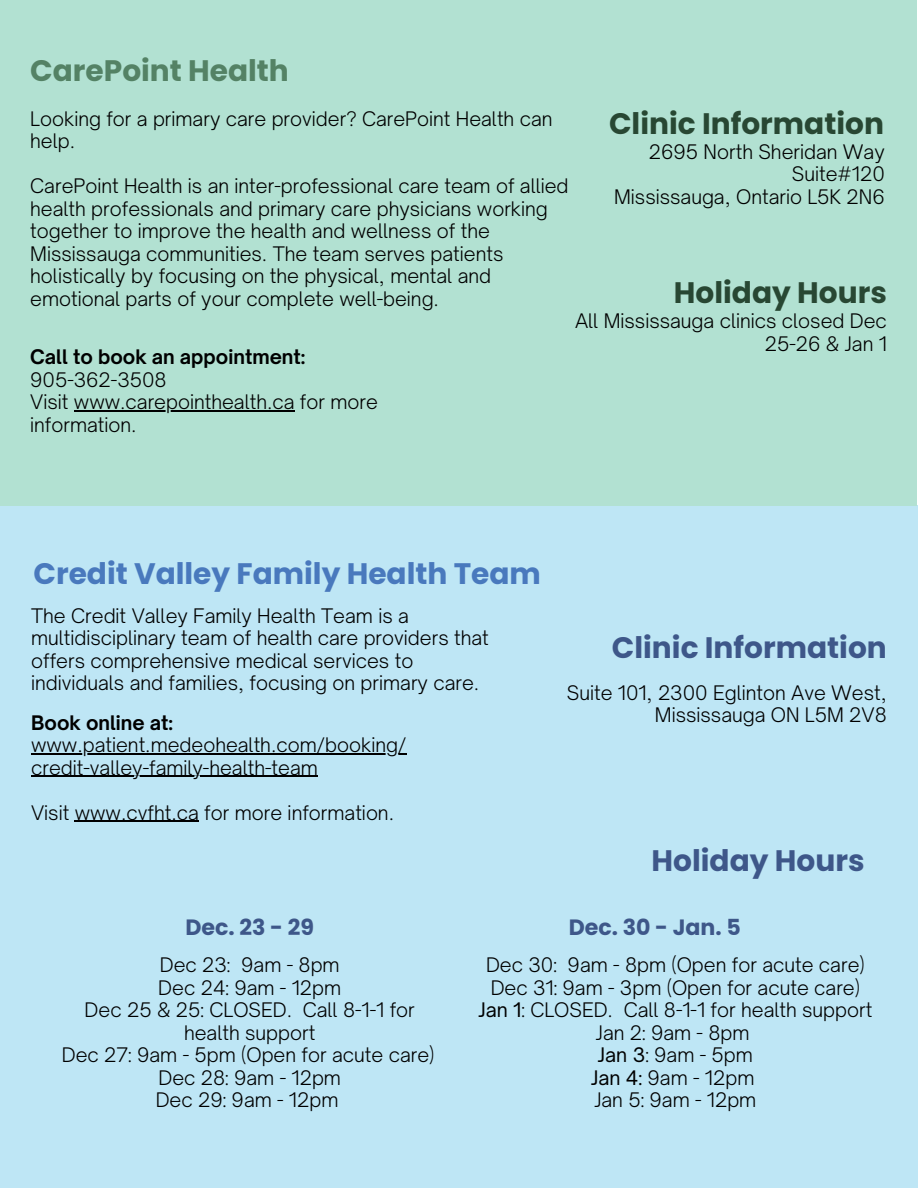
<style>
.page{position:relative;width:918px;height:1188px;background:#fff}
.page>*{position:absolute;margin:0;border:0;box-sizing:border-box;transform-origin:0 0}
.t1{font:700 29.7px "Poppins";color:#3e5789}
.t2{font:700 29.7px "Poppins";color:#284733}
.t3{font:700 29.7px "Poppins";color:#4979bd}
.t4{font:700 29.7px "Poppins";color:#548265}
.t5{font:700 22.2px "Poppins";color:#3e5789}
.t6{font:300 19.2px/22.5px "Open Sauce One";color:#000}
.t7{font:700 19.2px "Open Sauce One";color:#000}
.s1{font-weight:400}
</style>
<div class="page">
<div style="left:0;top:506px;width:918px;height:682px;background:#bee6f5"></div>
<div style="left:0;top:0;width:916px;height:506px;background:#b2e1d2"></div>
<hr style="left:31px;top:753px;width:375px;height:2px;background:#000">
<hr style="left:31px;top:776px;width:287px;height:1px;background:#000">
<hr style="left:75px;top:821px;width:124px;height:1px;background:#000">
<hr style="left:74px;top:410px;width:221px;height:2px;background:#000">
<p class="t4" style="left:30px;top:50px;width:260px">CarePoint Health</p>
<p class="t6" style="left:30px;top:107px;width:524px">Looking for a primary care provider? CarePoint Health can help.</p>
<p class="t6" style="left:30px;top:174px;width:540px">CarePoint Health is an inter-professional care team of allied health professionals and primary care physicians working together to improve the health and wellness of the Mississauga communities. The team serves patients holistically by focusing on the physical, mental and emotional parts of your complete well-being.</p>
<p class="t7" style="left:30px;top:345px;width:277px">Call to book an appointment:</p>
<p class="t6" style="left:30px;top:368px;width:138px">905-362-3508</p>
<p class="t6" style="left:30px;top:391px;width:349px">Visit www.carepointhealth.ca for more</p>
<p class="t6" style="left:30px;top:413px;width:108px">information.</p>
<h2 class="t2" style="left:609px;top:103px;width:276px">Clinic Information</h2>
<p class="t6" style="left:649px;top:140px;width:237px">2695 North Sheridan Way</p>
<p class="t6" style="left:792px;top:163px;width:94px">Suite#120</p>
<p class="t6" style="left:614px;top:185px;width:272px">Mississauga, Ontario L5K 2N6</p>
<p class="t2" style="left:674px;top:272px;width:214px">Holiday Hours</p>
<p class="t6" style="left:575px;top:309px;width:313px;text-align:right">All Mississauga clinics closed Dec<br>25-26 &amp; Jan 1</p>
<h1 class="t3" style="left:33px;top:552px;width:509px">Credit Valley Family Health Team</h1>
<p class="t6" style="left:31px;top:604px;width:459px">The Credit Valley Family Health Team is a multidisciplinary team of health care providers that offers comprehensive medical services to individuals and families, focusing on primary care.</p>
<p class="t7" style="left:31px;top:711px;width:144px">Book online at:</p>
<p class="t6" style="left:31px;top:734px;width:377px">www.patient.medeohealth.com/booking/</p>
<p class="t6" style="left:31px;top:756px;width:288px">credit-valley-family-health-team</p>
<p class="t6" style="left:31px;top:801px;width:364px">Visit www.cvfht.ca for more information.</p>
<h1 class="t1" style="left:612px;top:627px;width:276px">Clinic Information</h1>
<p class="t6" style="left:567px;top:681px;width:322px;text-align:right">Suite 101, 2300 Eglinton Ave West,<br>Mississauga ON L5M 2V8</p>
<p class="t1" style="left:652px;top:840px;width:214px">Holiday Hours</p>
<p class="t5" style="left:186px;top:912px;width:130px">Dec. 23 - 29</p>
<p class="t6" style="left:160px;top:954px;width:181px">Dec 23: 9am - 8pm</p>
<p class="t6" style="left:158px;top:976px;width:184px">Dec 24: 9am - 12pm</p>
<h1 class="t6" style="left:85px;top:999px;width:332px;text-align:center">Dec 25 &amp; 25: CLOSED. Call 8-1-1 for health support</h1>
<p class="t6" style="left:62px;top:1044px;width:374px">Dec 27: 9am - 5pm (Open for acute care)</p>
<p class="t6" style="left:159px;top:1066px;width:184px">Dec 28: 9am - 12pm</p>
<p class="t6" style="left:156px;top:1089px;width:184px">Dec 29: 9am - 12pm</p>
<p class="t5" style="left:569px;top:912px;width:174px">Dec. 30 - Jan. 5</p>
<h1 class="t6" style="left:486px;top:954px;width:380px">Dec 30: 9am - 8pm (Open for acute care)</h1>
<p class="t6" style="left:491px;top:976px;width:371px">Dec 31: 9am - 3pm (Open for acute care)</p>
<h1 class="t6" style="left:478px;top:999px;width:396px"><span class="s1">Jan 1</span>: CLOSED. Call 8-1-1 for health support</h1>
<h2 class="t6" style="left:596px;top:1021px;width:155px">Jan 2: 9am - 8pm</h2>
<p class="t6" style="left:598px;top:1044px;width:157px"><span class="s1">Jan 3</span>: 9am - 5pm</p>
<p class="t6" style="left:591px;top:1066px;width:165px"><span class="s1">Jan 4:</span> 9am - 12pm</p>
<p class="t6" style="left:594px;top:1089px;width:163px">Jan 5: 9am - 12pm</p>
</div>
